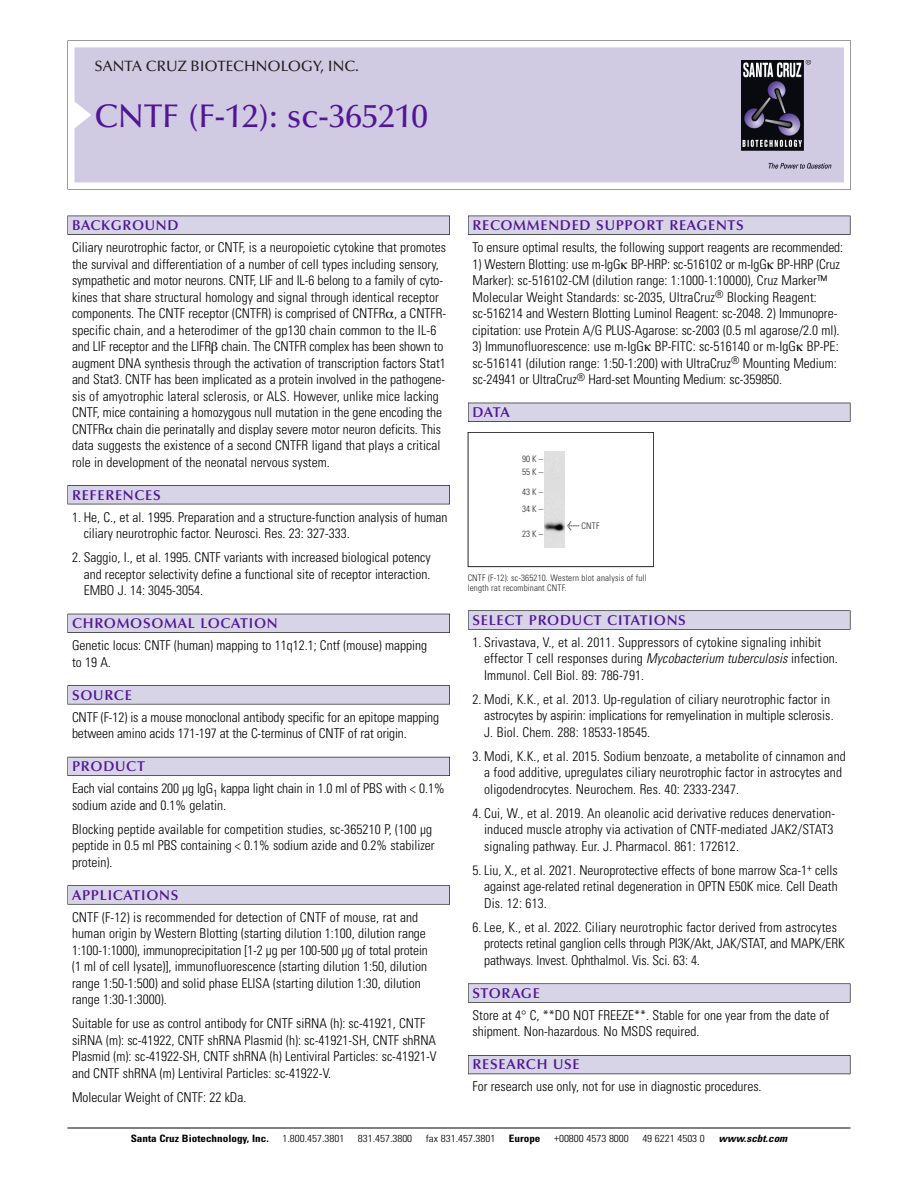
<style>
.page{position:relative;width:918px;height:1188px;background:#fff}
.page>*{position:absolute;margin:0;border:0;box-sizing:border-box;transform-origin:0 0}
.t1{font:500 33px "Optima";color:#511695}
.t2{font:500 15px "Optima";color:#231f20}
.t3{font:600 14.25px "Optima";letter-spacing:.05em;color:#511695}
.t4{font:300 condensed 13.5px/16.5px "Univers";color:#000}
.t5{font:300 condensed 10.2px "Univers";color:#000;scale:1.1 1}
.t6{font:700 condensed 10.2px "Univers";color:#000;scale:1.1 1}
.t7{font:italic 700 condensed 10.2px "Univers";color:#000;scale:1.1 1}
.t8{font:300 condensed 9px/10.5px "Univers";letter-spacing:.015em;color:#272627}
.s1{font-family:"Meta Plus";font-weight:400;font-stretch:normal;font-size:10.5px}
.s2{font-style:italic}
</style>
<div class="page">
<svg style="left:68px;top:40px;width:783px;height:149px"></svg>
<div style="left:74px;top:47px;width:770px;height:135px;background:#d1cae3"></div>
<img style="left:741px;top:60px;width:90px;height:108px">
<div style="left:68px;top:216px;width:382px;height:19px;background:#535256"></div>
<div style="left:68px;top:216px;width:381px;height:18px;background:#d7d4e8"></div>
<div style="left:68px;top:485px;width:382px;height:19px;background:#515155"></div>
<div style="left:68px;top:486px;width:381px;height:18px;background:#d7d4e8"></div>
<div style="left:68px;top:614px;width:382px;height:19px;background:#515057"></div>
<div style="left:68px;top:614px;width:381px;height:18px;background:#d7d4e8"></div>
<div style="left:68px;top:685px;width:382px;height:19px;background:#575659"></div>
<div style="left:68px;top:686px;width:381px;height:18px;background:#d7d4e8"></div>
<div style="left:68px;top:757px;width:382px;height:19px;background:#595860"></div>
<div style="left:68px;top:757px;width:381px;height:18px;background:#d7d4e8"></div>
<svg style="left:68px;top:885px;width:382px;height:20px"></svg>
<div style="left:68px;top:886px;width:381px;height:18px;background:#d7d4e8"></div>
<div style="left:468px;top:216px;width:382px;height:19px;background:#535256"></div>
<div style="left:468px;top:216px;width:382px;height:18px;background:#d7d4e8"></div>
<div style="left:468px;top:403px;width:382px;height:19px;background:#525156"></div>
<div style="left:468px;top:403px;width:382px;height:18px;background:#d7d4e8"></div>
<div style="left:468px;top:610px;width:382px;height:20px;background:#666"></div>
<div style="left:468px;top:611px;width:382px;height:18px;background:#d7d4e8"></div>
<svg style="left:468px;top:983px;width:382px;height:20px"></svg>
<div style="left:468px;top:984px;width:382px;height:18px;background:#d7d4e8"></div>
<div style="left:468px;top:1055px;width:382px;height:19px;background:#55545b"></div>
<div style="left:468px;top:1056px;width:382px;height:18px;background:#d7d4e8"></div>
<hr style="left:68px;top:1128px;width:782px;height:1px;background:#000">
<div style="left:468px;top:432px;width:186px;height:135px;border:1px solid #272627"></div>
<img style="left:544px;top:452px;width:21px;height:95px">
<p class="t2" style="left:94px;top:60px;width:266px">SANTA CRUZ BIOTECHNOLOGY, INC.</p>
<p class="t1" style="left:94px;top:102px;width:335px">CNTF (F-12): sc-365210</p>
<p class="t3" style="left:72px;top:219px;width:108px">BACKGROUND</p>
<p class="t4" style="left:72px;top:240px;width:376px">Ciliary neurotrophic factor, or CNTF, is a neuropoietic cytokine that promotes the survival and differentiation of a number of cell types including sensory, sympathetic and motor neurons. CNTF, LIF and IL-6 belong to a family of cyto&shy;kines that share structural homology and signal through identical receptor components. The CNTF receptor (CNTFR) is comprised of CNTFR , a CNTFR&shy;specific chain, and a heterodimer of the gp130 chain common to the IL-6 and LIF receptor and the LIFR chain. The CNTFR complex has been shown to augment DNA synthesis through the activation of transcription factors Stat1 and Stat3. CNTF has been implicated as a protein involved in the pathogene&shy;sis of amyotrophic lateral sclerosis, or ALS. However, unlike mice lacking CNTF, mice containing a homozygous null mutation in the gene encoding the CNTFR chain die perinatally and display severe motor neuron deficits. This data suggests the existence of a second CNTFR ligand that plays a critical role in development of the neonatal nervous system.</p>
<p class="t3" style="left:72px;top:489px;width:90px">REFERENCES</p>
<p class="t4" style="left:84px;top:510px;width:365px;text-indent:-12px">1. He, C., et al. 1995. Preparation and a structure-function analysis of human ciliary neurotrophic factor. Neurosci. Res. 23: 327-333.</p>
<p class="t4" style="left:84px;top:550px;width:349px;text-align:justify;text-indent:-12px">2. Saggio, I., et al. 1995. CNTF variants with increased biological potency and receptor selectivity define a functional site of receptor interaction.<br>EMBO J. 14: 3045-3054.</p>
<p class="t3" style="left:72px;top:617px;width:207px">CHROMOSOMAL LOCATION</p>
<p class="t4" style="left:72px;top:639px;width:356px">Genetic locus: CNTF (human) mapping to 11q12.1; Cntf (mouse) mapping to 19 A.</p>
<p class="t3" style="left:72px;top:689px;width:61px">SOURCE</p>
<p class="t4" style="left:72px;top:710px;width:369px">CNTF (F-12) is a mouse monoclonal antibody specific for an epitope mapping between amino acids 171-197 at the C-terminus of CNTF of rat origin.</p>
<p class="t3" style="left:72px;top:760px;width:74px">PRODUCT</p>
<p class="t4" style="left:72px;top:782px;width:374px">Each vial contains 200 µg IgG<sub>1</sub> kappa light chain in 1.0 ml of PBS with &lt; 0.1% sodium azide and 0.1% gelatin.</p>
<p class="t4" style="left:72px;top:822px;width:364px">Blocking peptide available for competition studies, sc-365210 P, (100 µg peptide in 0.5 ml PBS containing &lt; 0.1% sodium azide and 0.2% stabilizer protein).</p>
<p class="t3" style="left:72px;top:889px;width:108px">APPLICATIONS</p>
<p class="t4" style="left:72px;top:910px;width:357px">CNTF (F-12) is recommended for detection of CNTF of mouse, rat and human origin by Western Blotting (starting dilution 1:100, dilution range 1:100-1:1000), immunoprecipitation [1-2 µg per 100-500 µg of total protein (1 ml of cell lysate)], immunofluorescence (starting dilution 1:50, dilution range 1:50-1:500) and solid phase ELISA (starting dilution 1:30, dilution range 1:30-1:3000).</p>
<p class="t4" style="left:72px;top:1017px;width:366px">Suitable for use as control antibody for CNTF siRNA (h): sc-41921, CNTF siRNA (m): sc-41922, CNTF shRNA Plasmid (h): sc-41921-SH, CNTF shRNA Plasmid (m): sc-41922-SH, CNTF shRNA (h) Lentiviral Particles: sc-41921-V and CNTF shRNA (m) Lentiviral Particles: sc-41922-V.</p>
<p class="t4" style="left:72px;top:1090px;width:176px">Molecular Weight of CNTF: 22 kDa.</p>
<p class="t3" style="left:473px;top:219px;width:273px">RECOMMENDED SUPPORT REAGENTS</p>
<p class="t4" style="left:473px;top:240px;width:372px">To ensure optimal results, the following support reagents are recommended:</p>
<p class="t4" style="left:473px;top:257px;width:369px">1) Western Blotting: use m-IgG BP-HRP: sc-516102 or m-IgG BP-HRP (Cruz Marker): sc-516102-CM (dilution range: 1:1000-1:10000), Cruz Marker™ Molecular Weight Standards: sc-2035, UltraCruz<sup>®</sup> Blocking Reagent: sc-516214 and Western Blotting Luminol Reagent: sc-2048. 2) Immunopre&shy;cipitation: use Protein A/G PLUS-Agarose: sc-2003 (0.5 ml agarose/2.0 ml).</p>
<p class="t4" style="left:473px;top:339px;width:368px">3) Immunofluorescence: use m-IgG BP-FITC: sc-516140 or m-IgG BP-PE: sc-516141 (dilution range: 1:50-1:200) with UltraCruz<sup>®</sup> Mounting Medium: sc-24941 or UltraCruz<sup>®</sup> Hard-set Mounting Medium: sc-359850.</p>
<p class="t3" style="left:473px;top:406px;width:39px">DATA</p>
<p class="t8" style="left:522px;top:453px;width:22px;line-height:13.6px">90K–<br>55K–</p>
<p class="t8" style="left:522px;top:484px;width:22px;line-height:16.8px">43K–<br>34K–</p>
<p class="t8" style="left:522px;top:530px;width:22px">23K–</p>
<p class="t8" style="left:567px;top:522px;width:34px"><span class="s1">&lt;</span> CNTF</p>
<p class="t8" style="left:468px;top:573px;width:181px">CNTF (F-12): sc-365210. Western blot analysis of full length rat recombinant CNTF.</p>
<p class="t3" style="left:473px;top:614px;width:215px">SELECT PRODUCT CITATIONS</p>
<p class="t4" style="left:484px;top:635px;width:355px;text-indent:-12px">1. Srivastava, V., et al. 2011. Suppressors of cytokine signaling inhibit effector T cell responses during <span class="s2">Mycobacterium tuberculosis</span> infection.<br>Immunol. Cell Biol. 89: 786-791.</p>
<p class="t4" style="left:484px;top:692px;width:351px;text-indent:-12px">2. Modi, K.K., et al. 2013. Up-regulation of ciliary neurotrophic factor in astrocytes by aspirin: implications for remyelination in multiple sclerosis.<br>J. Biol. Chem. 288: 18533-18545.</p>
<p class="t4" style="left:484px;top:749px;width:363px;text-indent:-12px">3. Modi, K.K., et al. 2015. Sodium benzoate, a metabolite of cinnamon and a food additive, upregulates ciliary neurotrophic factor in astrocytes and oligodendrocytes. Neurochem. Res. 40: 2333-2347.</p>
<p class="t4" style="left:484px;top:806px;width:352px;text-indent:-12px">4. Cui, W., et al. 2019. An oleanolic acid derivative reduces denervation&shy;induced muscle atrophy via activation of CNTF-mediated JAK2/STAT3 signaling pathway. Eur. J. Pharmacol. 861: 172612.</p>
<p class="t4" style="left:484px;top:863px;width:355px;text-align:justify;text-indent:-12px">5. Liu, X., et al. 2021. Neuroprotective effects of bone marrow Sca-1<sup>+</sup> cells against age-related retinal degeneration in OPTN E50K mice. Cell Death Dis. 12: 613.</p>
<p class="t4" style="left:484px;top:920px;width:362px;text-indent:-12px">6. Lee, K., et al. 2022. Ciliary neurotrophic factor derived from astrocytes protects retinal ganglion cells through PI3K/Akt, JAK/STAT, and MAPK/ERK pathways. Invest. Ophthalmol. Vis. Sci. 63: 4.</p>
<p class="t3" style="left:473px;top:987px;width:69px">STORAGE</p>
<p class="t4" style="left:473px;top:1008px;width:358px">Store at 4° C, **DO NOT FREEZE**. Stable for one year from the date of shipment. Non-hazardous. No MSDS required.</p>
<p class="t3" style="left:473px;top:1059px;width:109px">RESEARCH USE</p>
<p class="t4" style="left:473px;top:1080px;width:291px">For research use only, not for use in diagnostic procedures.</p>
<p class="t6" style="left:131px;top:1135px;width:127px">Santa Cruz Biotechnology, Inc.</p>
<p class="t5" style="left:282px;top:1135px;width:58px">1.800.457.3801</p>
<p class="t5" style="left:358px;top:1135px;width:51px">831.457.3800</p>
<p class="t5" style="left:426px;top:1135px;width:65px">fax 831.457.3801</p>
<p class="t6" style="left:509px;top:1135px;width:30px">Europe</p>
<p class="t5" style="left:554px;top:1135px;width:69px">+00800 4573 8000</p>
<p class="t5" style="left:642px;top:1135px;width:58px">49 6221 4503 0</p>
<p class="t7" style="left:719px;top:1135px;width:66px">www.scbt.com</p>
</div>
